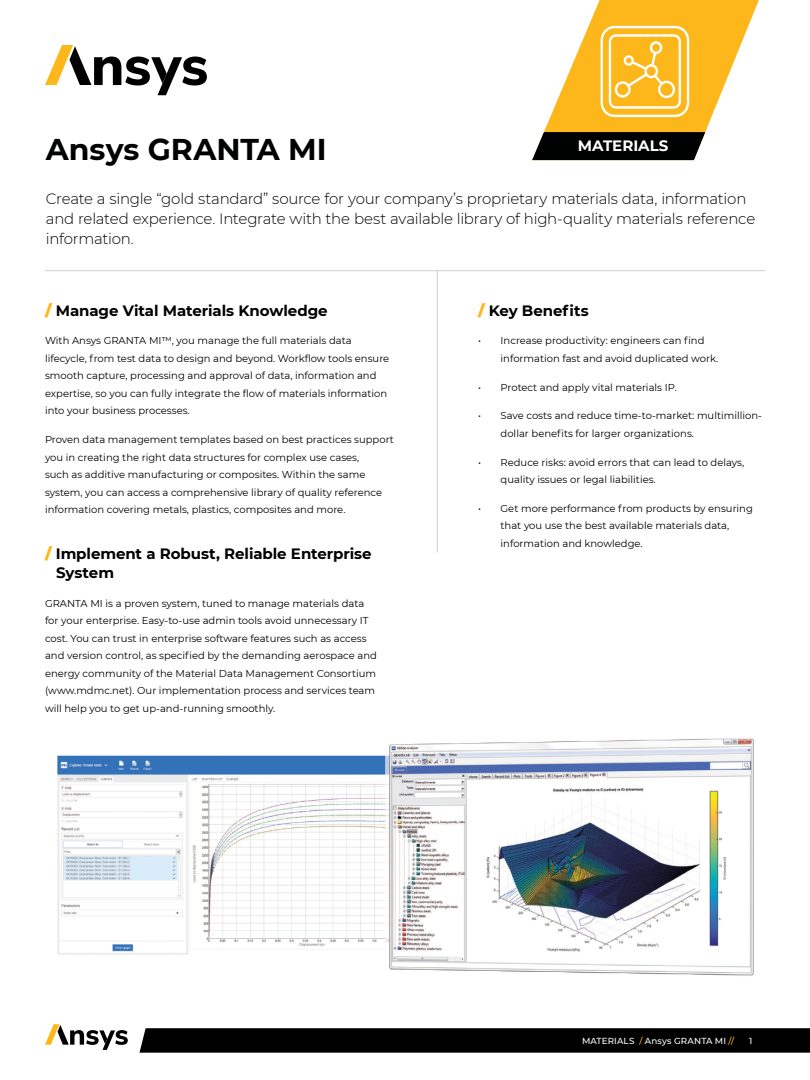
<style>
.page{position:relative;width:810px;height:1080px;background:#fff}
.page>*{position:absolute;margin:0;border:0;box-sizing:border-box;transform-origin:0 0}
.t1{font:700 30px "Montserrat";letter-spacing:-.005em;color:#000101}
.t2{font:300 15px/20px "Montserrat";letter-spacing:-.02em;color:#000101}
.t3{font:700 15px/18.8px "Montserrat";letter-spacing:-.005em;color:#000101}
.t4{font:700 15px "Montserrat";color:#fff}
.t5{font:10px/17.5px "Montserrat";color:#000101}
.t6{font:500 8.75px "Montserrat";letter-spacing:.02em;color:#fff}
.s1{font-weight:900;color:#fdb71a}
.s2{color:#fdb71a}
</style>
<div class="page">
<svg style="left:140px;top:1028px;width:670px;height:25px;background:#060606"></svg>
<svg style="left:45px;top:1024px;width:83px;height:26px"></svg>
<svg style="left:45px;top:45px;width:162px;height:50px"></svg>
<hr style="left:45px;top:270px;width:720px;height:1px;background:#d9d8d6">
<hr style="left:437px;top:270px;width:1px;height:283px;background:#d9d8d6">
<svg style="left:544px;top:0;width:215px;height:133px;fill:#fdb71a"></svg>
<svg style="left:532px;top:132px;width:173px;height:28px;background:#111211"></svg>
<img style="left:57px;top:738px;width:697px;height:238px">
<svg style="left:601px;top:26px;width:88px;height:91px"></svg>
<h1 class="t1" style="left:46px;top:128px;width:282px">Ansys GRANTA MI</h1>
<h2 class="t2" style="left:46px;top:188px;width:711px">Create a single “gold standard” source for your company’s proprietary materials data, information and related experience. Integrate with the best available library of high-quality materials reference information.</h2>
<h2 class="t4" style="left:578px;top:135px;width:92px">MATERIALS</h2>
<h2 class="t3" style="left:45px;top:300px;width:284px"><span class="s1">/</span> Manage Vital Materials Knowledge</h2>
<p class="t5" style="left:45px;top:332px;width:346px">With Ansys GRANTA MI™, you manage the full materials data lifecycle, from test data to design and beyond. Workflow tools ensure smooth capture, processing and approval of data, information and expertise, so you can fully integrate the flow of materials information into your business processes.</p>
<p class="t5" style="left:45px;top:430px;width:350px">Proven data management templates based on best practices support you in creating the right data structures for complex use cases,<br>such as additive manufacturing or composites. Within the same system, you can access a comprehensive library of quality reference information covering metals, plastics, composites and more.</p>
<h2 class="t3" style="left:56px;top:544px;width:317px;text-indent:-11px"><span class="s1">/</span> Implement a Robust, Reliable Enterprise<br>System</h2>
<p class="t5" style="left:45px;top:594px;width:333px">GRANTA MI is a proven system, tuned to manage materials data for your enterprise. Easy-to-use admin tools avoid unnecessary IT cost. You can trust in enterprise software features such as access and version control, as specified by the demanding aerospace and energy community of the Material Data Management Consortium (www.mdmc.net). Our implementation process and services team will help you to get up-and-running smoothly.</p>
<h2 class="t3" style="left:478px;top:300px;width:112px"><span class="s1">/</span> Key Benefits</h2>
<p class="t5" style="left:501px;top:332px;width:219px;text-indent:-22px">• Increase productivity: engineers can find information fast and avoid duplicated work.</p>
<p class="t5" style="left:478px;top:378px;width:200px">• Protect and apply vital materials IP.</p>
<p class="t5" style="left:501px;top:407px;width:263px;text-indent:-22px">• Save costs and reduce time-to-market: multimillion&shy;dollar benefits for larger organizations.</p>
<p class="t5" style="left:501px;top:453px;width:245px;text-indent:-22px">• Reduce risks: avoid errors that can lead to delays, quality issues or legal liabilities.</p>
<p class="t5" style="left:501px;top:499px;width:254px;text-indent:-22px">• Get more performance from products by ensuring that you use the best available materials data, information and knowledge.</p>
<p class="t6" style="left:582px;top:1035px;width:154px">MATERIALS <span class="s2">/</span> Ansys GRANTA MI <span class="s2">//</span></p>
<p class="t6" style="left:749px;top:1035px;width:5px">1</p>
</div>
